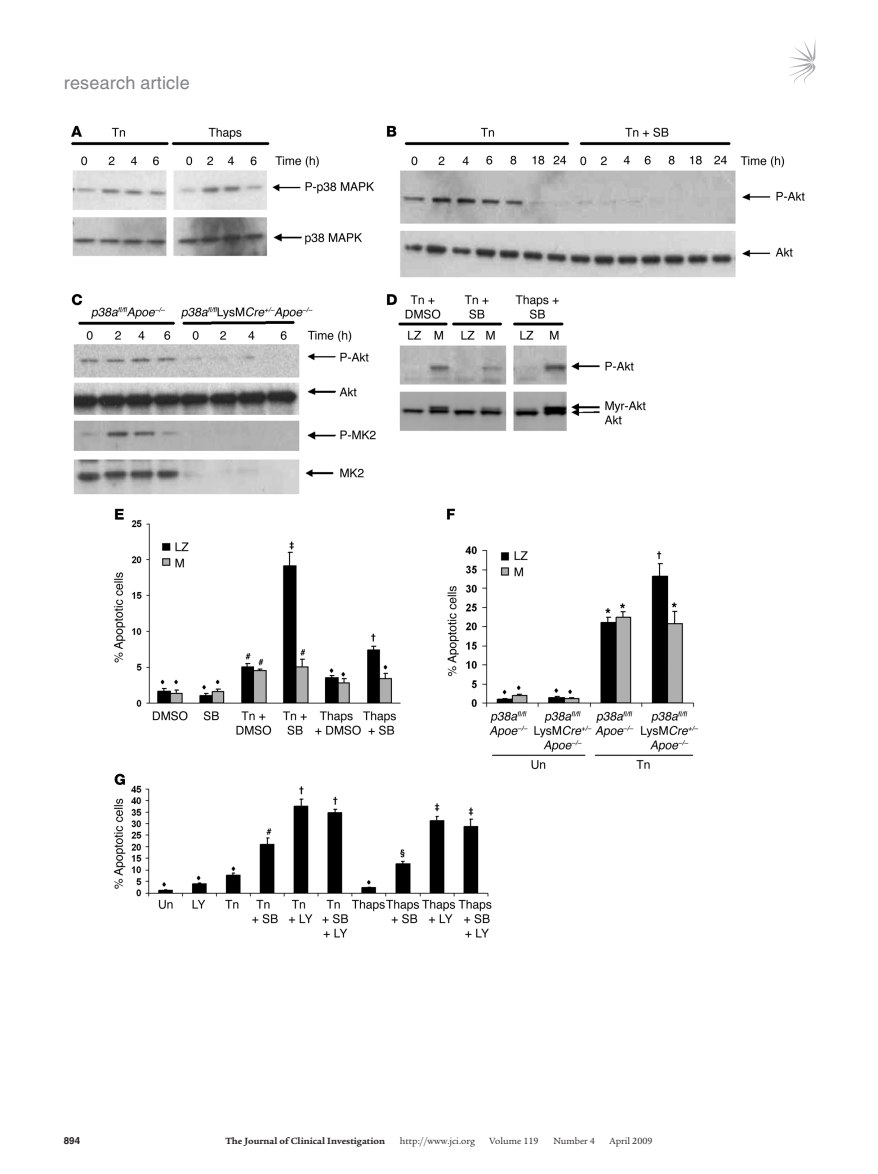
<style>
.page{position:relative;width:878px;height:1174px;background:#fff}
.page>*{position:absolute;margin:0;border:0;box-sizing:border-box;transform-origin:0 0}
.t1{font:18px "Helvetica LT Std";letter-spacing:.01em;color:#808285}
.t2{font:9.75px "Legacy Serif Std";color:#231f20}
.t3{font:700 9.75px "Legacy Serif Std";color:#231f20}
.t4{font:700 9.75px "Helvetica LT Std";color:#231f20}
</style>
<div class="page">
<svg style="left:789px;top:41px;width:26px;height:44px"></svg>
<img style="left:71px;top:125px;width:734px;height:813px">
<h1 class="t1" style="left:64px;top:72px;width:127px">research article</h1>
<p class="t4" style="left:64px;top:1134px;width:18px">894</p>
<p class="t3" style="left:225px;top:1135px;width:161px">The Journal of Clinical Investigation</p>
<p class="t2" style="left:400px;top:1135px;width:77px">http://www.jci.org</p>
<p class="t2" style="left:489px;top:1135px;width:50px">Volume 119</p>
<p class="t2" style="left:553px;top:1135px;width:43px">Number 4</p>
<p class="t2" style="left:609px;top:1135px;width:44px">April 2009</p>
</div>
